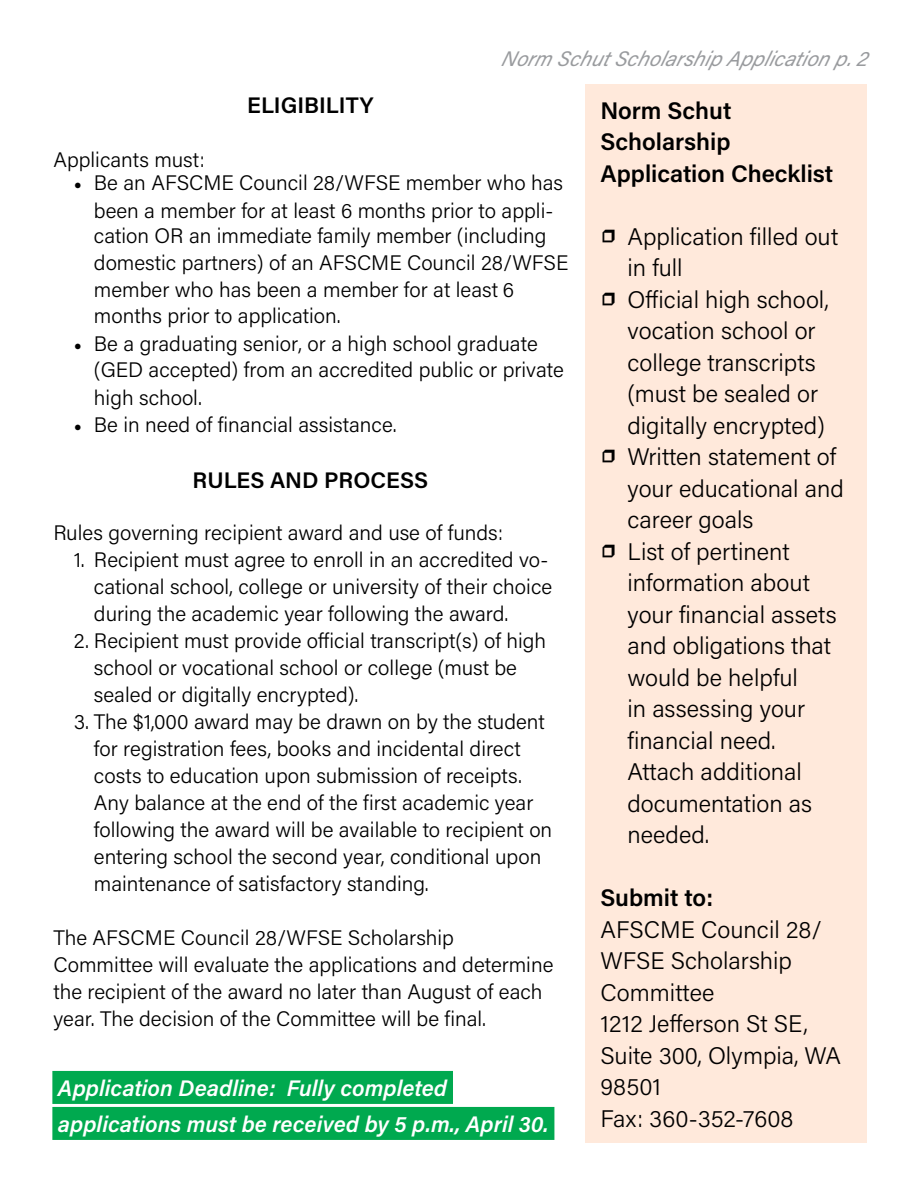
<style>
.page{position:relative;width:918px;height:1188px;background:#fff}
.page>*{position:absolute;margin:0;border:0;box-sizing:border-box;transform-origin:0 0}
.t1{font:300 24px/31.5px "Acumin Pro";color:#000}
.t2{font:600 24px/31.5px "Acumin Pro";color:#000}
.t3{font:italic 600 22.5px/36px "Acumin Pro";color:#fff}
.P_2_heading{font:600 22.5px "Acumin Pro";color:#000}
.t4{font:300 21px/27px "Acumin Pro";color:#000}
.Section_heading{font:italic 21px "Acumin Pro";color:#999b9e}
.s1{font-family:"Minion Pro";font-weight:400}
.s2{font-size:36px}
</style>
<div class="page">
<div style="left:586px;top:84px;width:281px;height:1059px;background:#ffe9db"></div>
<div style="left:52px;top:1071px;width:401px;height:33px;background:#00a94f"></div>
<div style="left:52px;top:1107px;width:502px;height:33px;background:#00a94f"></div>
<p class="Section_heading" style="left:501px;top:44px;width:375px">Norm SchutScholarship App licationp .2</p>
<p class="P_2_heading" style="left:247px;top:89px;width:128px">ELIGIBILITY</p>
<p class="t4" style="left:53px;top:145px;width:153px">Applicants must:</p>
<p class="t4" style="left:74px;top:167px;width:491px;line-height:28px;text-align:center"><span class="s1">•</span> Be an AFSCME Council 28/WFSE member who has been a member for at least 6 months prior to appli-</p>
<p class="t4" style="left:94px;top:222px;width:476px">cation OR an immediate family member (including domestic partners) of an AFSCME Council 28/WFSE member who has been a member for at least 6 months prior to application.</p>
<p class="t4" style="left:94px;top:331px;width:472px;line-height:25.5px;text-indent:-20px"><span class="s1">•</span> Be a graduating senior, or a high school graduate (GED accepted) from an accredited public or private</p>
<p class="t4" style="left:94px;top:383px;width:109px">high school.</p>
<p class="t4" style="left:74px;top:410px;width:324px"><span class="s1">•</span> Be in need of financial assistance.</p>
<p class="P_2_heading" style="left:193px;top:464px;width:237px">RULES AND PROCESS</p>
<p class="t4" style="left:53px;top:519px;width:451px">Rules governing recipient award and use of funds:</p>
<p class="t4" style="left:94px;top:546px;width:460px;text-indent:-20px">1. Recipient must agree to enroll in an accredited vo&shy;cational school, college or university of their choice during the academic year following the award.</p>
<p class="t4" style="left:94px;top:627px;width:454px;text-indent:-20px">2. Recipient must provide official transcript(s) of high school or vocational school or college (must be sealed or digitally encrypted).</p>
<p class="t4" style="left:94px;top:708px;width:460px;text-indent:-20px">3. The $1,000 award may be drawn on by the student for registration fees, books and incidental direct costs to education upon submission of receipts.<br>Any balance at the end of the first academic year following the award will be available to recipient on entering school the second year, conditional upon maintenance of satisfactory standing.</p>
<p class="t4" style="left:53px;top:924px;width:402px">The AFSCME Council 28/WFSE Scholarship</p>
<p class="t4" style="left:53px;top:951px;width:502px">Committee will evaluate the applications and determine the recipient of the award no later than August of each year. The decision of the Committee will be final.</p>
<p class="t3" style="left:58px;top:1070px;width:492px">Application Deadline: Fully completed applications must be received by 5 p.m., April 30.</p>
<p class="t2" style="left:600px;top:94px;width:234px">Norm Schut<br>Scholarship<br>Application Checklist</p>
<p class="t1" style="left:627px;top:220px;width:212px;text-indent:-27px"><span class="s2">❒</span> Application filled out in full</p>
<p class="t1" style="left:627px;top:283px;width:203px;text-indent:-27px"><span class="s2">❒</span> Official high school, vocation school or college transcripts (must be sealed or digitally encrypted)</p>
<p class="t1" style="left:627px;top:440px;width:218px;text-indent:-27px"><span class="s2">❒</span> Written statement of your educational and career goals</p>
<p class="t1" style="left:627px;top:535px;width:211px;text-indent:-27px"><span class="s2">❒</span> List of pertinent information about your financial assets and obligations that would be helpful<br>in assessing your financial need.<br>Attach additional documentation as needed.</p>
<p class="t2" style="left:600px;top:881px;width:114px">Submit to:</p>
<p class="t1" style="left:600px;top:913px;width:242px">AFSCME Council 28/<br>WFSE Scholarship<br>Committee<br>1212 Jefferson St SE,<br>Suite 300, Olympia, WA<br>98501</p>
<p class="t1" style="left:600px;top:1101px;width:195px">Fax: 360-352-7608</p>
</div>
